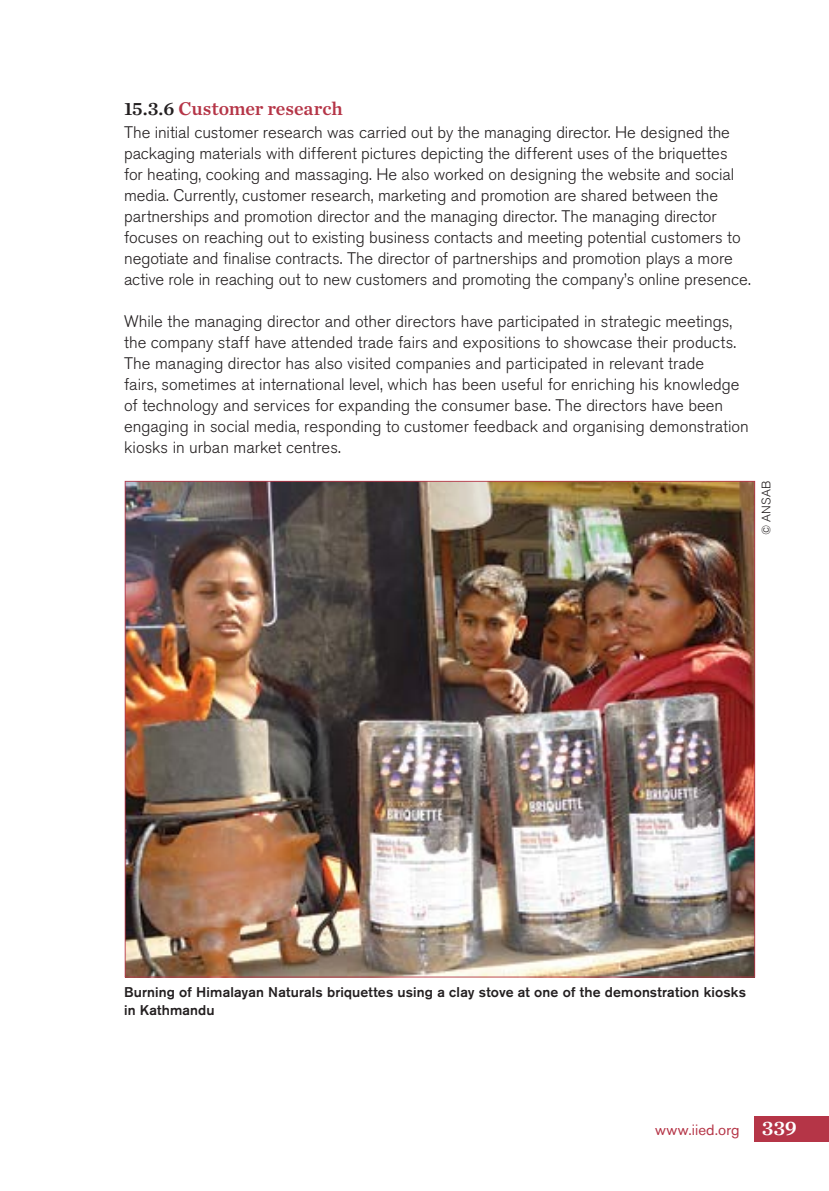
<style>
.page{position:relative;width:829px;height:1191px;background:#fff}
.page>*{position:absolute;margin:0;border:0;box-sizing:border-box;transform-origin:0 0}
.t1{font:19.25px "Chronicle Text G1 Semi";letter-spacing:-.005em;color:#b53547}
.t2{font:300 16.62px/21px "Akzidenz Grotesk BE";letter-spacing:-.005em;color:#231f20}
.t3{font:14.88px "Akzidenz Grotesk BE";letter-spacing:.01em;color:#b53547}
.t4{font:500 14px/17.5px "Akzidenz Grotesk BE";letter-spacing:.01em;color:#231f20}
.t5{font:300 12.25px "Akzidenz Grotesk BE";letter-spacing:.02em;color:#231f20}
.s1{color:#231f20}
.s2{font-family:"Chronicle Text G1 Semi";font-size:21px;color:#fff}
</style>
<div class="page">
<div style="left:754px;top:1116px;width:74px;height:25px;background:#b53547"></div>
<img style="left:125px;top:481px;width:630px;height:496px">
<p class="t1" style="left:124px;top:93px;width:220px"><span class="s1">15.3.6</span> Customer research</p>
<p class="t2" style="left:124px;top:122px;width:628px">The initial customer research was carried out by the managing director. He designed the packaging materials with different pictures depicting the different uses of the briquettes<br>for heating, cooking and massaging. He also worked on designing the website and social media. Currently, customer research, marketing and promotion are shared between the partnerships and promotion director and the managing director. The managing director focuses on reaching out to existing business contacts and meeting potential customers to negotiate and finalise contracts. The director of partnerships and promotion plays a more active role in reaching out to new customers and promoting the company’s online presence.</p>
<p class="t2" style="left:124px;top:311px;width:626px">While the managing director and other directors have participated in strategic meetings, the company staff have attended trade fairs and expositions to showcase their products.<br>The managing director has also visited companies and participated in relevant trade<br>fairs, sometimes at international level, which has been useful for enriching his knowledge of technology and services for expanding the consumer base. The directors have been engaging in social media, responding to customer feedback and organising demonstration kiosks in urban market centres.</p>
<p class="t5" style="left:759px;top:535px;width:56px;rotate:-90deg">© ANSAB</p>
<p class="t4" style="left:124px;top:983px;width:623px">Burning of Himalayan Naturals briquettes using a clay stove at one of the demonstration kiosks in Kathmandu</p>
<p class="t3" style="left:655px;top:1120px;width:143px">www.iied.org <span class="s2">339</span></p>
</div>
